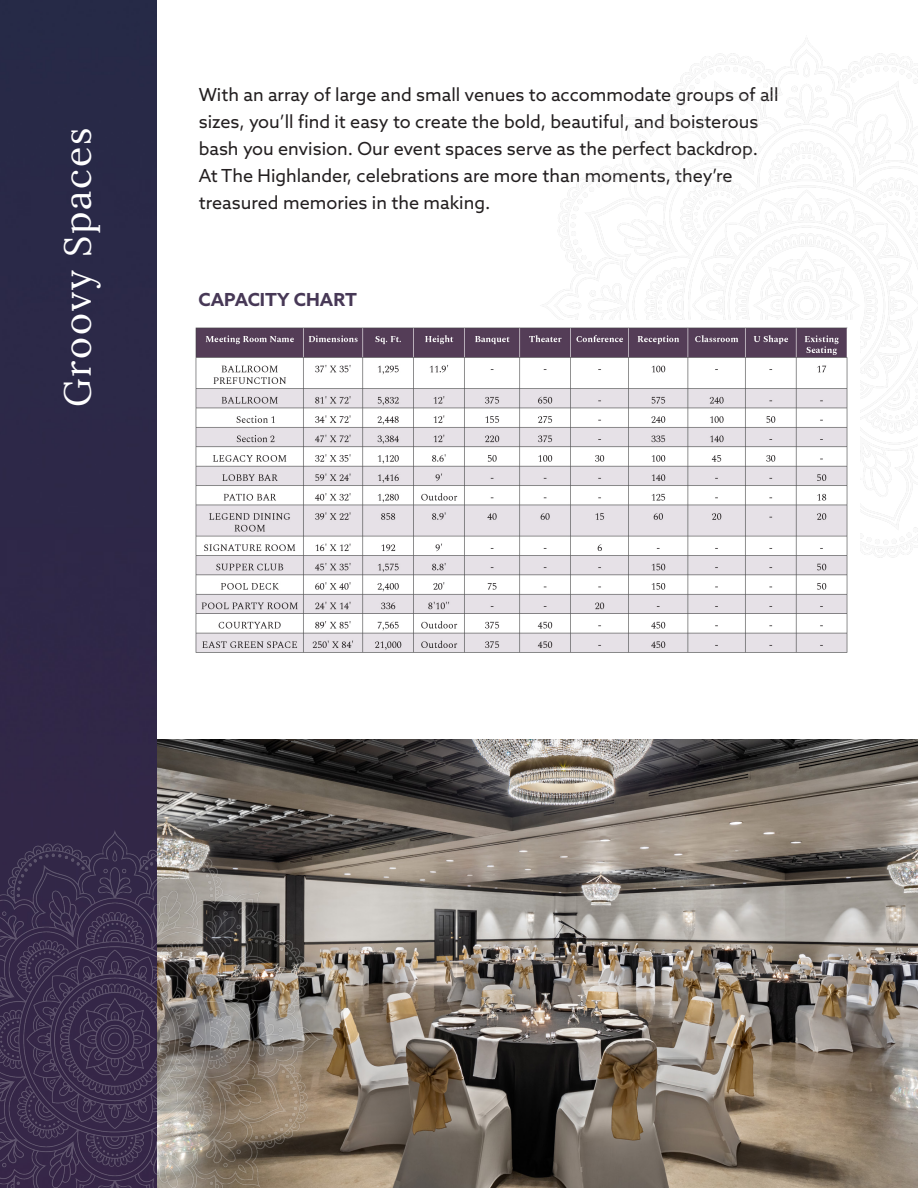
<style>
.page{position:relative;width:918px;height:1188px;background:#fff}
.page>*{position:absolute;margin:0;border:0;box-sizing:border-box;transform-origin:0 0}
.t1{font:37.5px "Lora";letter-spacing:.05em;color:#fff}
.t2{font:18px/27px "Azo Sans";color:#231f20}
.t3{font:700 18px "Azo Sans";color:#473856}
</style>
<div class="page">
<img style="left:157px;top:740px;width:761px;height:448px">
<div style="left:0;top:0;width:157px;height:830px;background:#2c2848"></div>
<img style="left:0;top:830px;width:325px;height:358px">
<img style="left:195px;top:327px;width:653px;height:326px">
<p class="t1" style="left:49px;top:407px;width:281px;rotate:-90deg">Groovy Spaces</p>
<p class="t2" style="left:199px;top:80px;width:581px">With an array of large and small venues to accommodate groups of all sizes, you’ll find it easy to create the bold, beautiful, and boisterous bash you envision. Our event spaces serve as the perfect backdrop.<br>At The Highlander, celebrations are more than moments, they’re treasured memories in the making.</p>
<p class="t3" style="left:198px;top:288px;width:160px">CAPACITY CHART</p>
</div>
